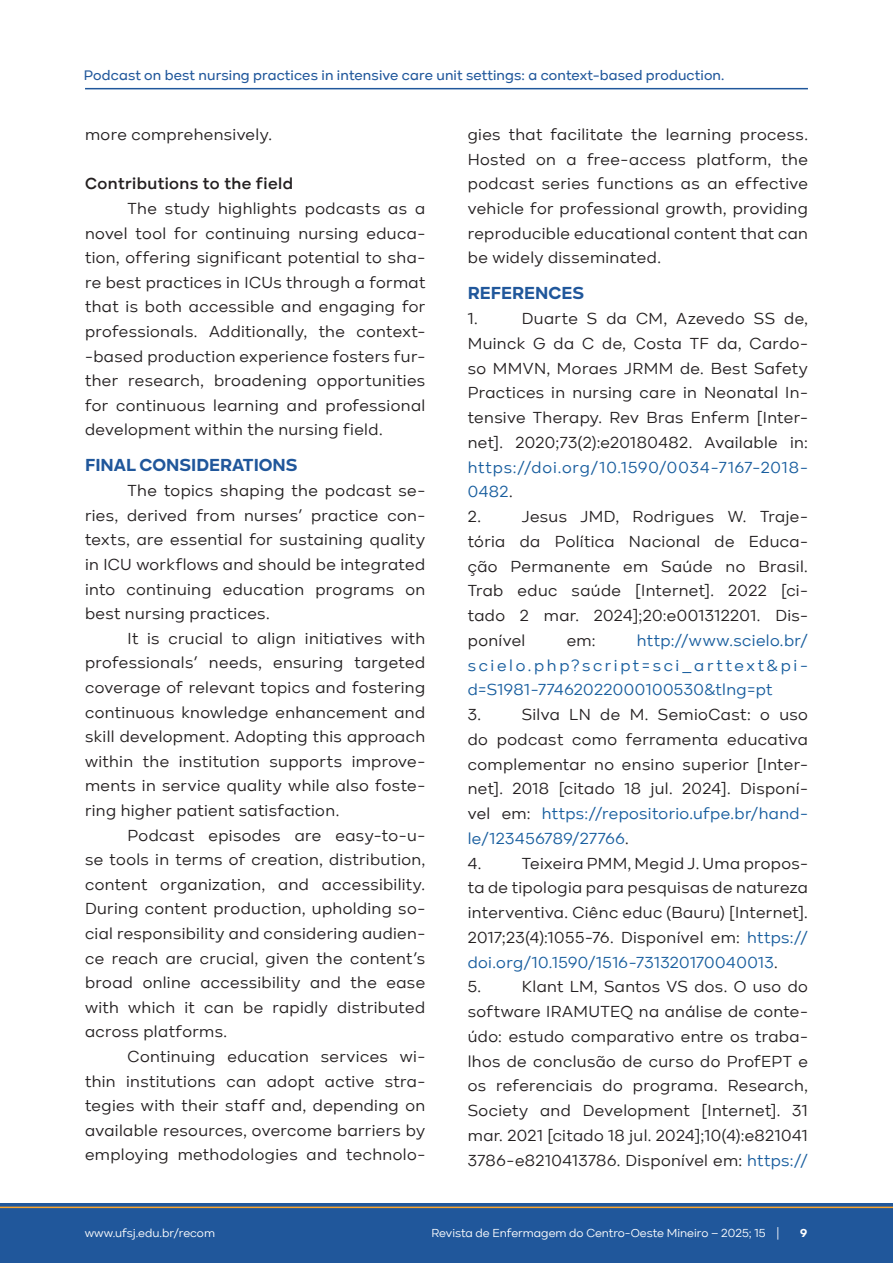
<style>
.page{position:relative;width:893px;height:1263px;background:#fff}
.page>*{position:absolute;margin:0;border:0;box-sizing:border-box;transform-origin:0 0}
.Tit_artigo{font:700 18px "Kinetika";color:#20579b}
.Texto_artigo{font:16.5px/24.6px "Kinetika";letter-spacing:.025em;color:#231f20;text-align:justify}
.Texto_artigo-2{font:16.5px/24.8px "Kinetika";letter-spacing:.03em;color:#175d9e;text-align:justify}
.Texto_artigo-3{font:600 16.5px "Kinetika";letter-spacing:.025em;color:#231f20}
.t1{font:500 14.25px "Kinetika";letter-spacing:.01em;color:#20579b}
.t2{font:12px "Kinetika";color:#fff}
.t3{font:700 12px "Kinetika";color:#fff}
.s1{color:#175d9e}
</style>
<div class="page">
<div style="left:0;top:1203px;width:893px;height:60px;background:#20579b"></div>
<hr style="left:0;top:1206px;width:893px;height:2px;background:#f9a42e">
<hr style="left:85px;top:88px;width:723px;height:1px;background:#20579b">
<p class="t1" style="left:84px;top:67px;width:642px">Podcast on best nursing practices in intensive care unit settings: a context-based production.</p>
<p class="Texto_artigo" style="left:85px;top:122px;width:188px">more comprehensively.</p>
<p class="Texto_artigo-3" style="left:85px;top:174px;width:210px">Contributions to the field</p>
<p class="Texto_artigo" style="left:85px;top:196px;width:342px;text-indent:43px">The study highlights podcasts as a novel tool for continuing nursing educa&shy;tion, offering significant potential to sha&shy;re best practices in ICUs through a format that is both accessible and engaging for professionals. Additionally, the context--based production experience fosters fur&shy;ther research, broadening opportunities for continuous learning and professional development within the nursing field.</p>
<p class="Tit_artigo" style="left:85px;top:454px;width:214px">FINAL CONSIDERATIONS</p>
<p class="Texto_artigo" style="left:85px;top:478px;width:342px;text-indent:43px">The topics shaping the podcast se&shy;ries, derived from nurses’ practice con&shy;texts, are essential for sustaining quality in ICU workflows and should be integrated into continuing education programs on best nursing practices.</p>
<p class="Texto_artigo" style="left:85px;top:626px;width:342px;text-indent:43px">It is crucial to align initiatives with professionals’ needs, ensuring targeted coverage of relevant topics and fostering continuous knowledge enhancement and skill development. Adopting this approach within the institution supports improve&shy;ments in service quality while also foste&shy;ring higher patient satisfaction.</p>
<p class="Texto_artigo" style="left:85px;top:823px;width:342px;text-indent:43px">Podcast episodes are easy-to-u&shy;se tools in terms of creation, distribution, content organization, and accessibility.<br>During content production, upholding so&shy;cial responsibility and considering audien&shy;ce reach are crucial, given the content’s broad online accessibility and the ease with which it can be rapidly distributed across platforms.</p>
<p class="Texto_artigo" style="left:85px;top:1044px;width:342px;text-indent:43px">Continuing education services wi&shy;thin institutions can adopt active stra&shy;tegies with their staff and, depending on available resources, overcome barriers by employing methodologies and technolo-</p>
<p class="Texto_artigo" style="left:468px;top:122px;width:342px">gies that facilitate the learning process.<br>Hosted on a free-access platform, the podcast series functions as an effective vehicle for professional growth, providing reproducible educational content that can be widely disseminated.</p>
<p class="Tit_artigo" style="left:468px;top:282px;width:118px">REFERENCES</p>
<p class="Texto_artigo" style="left:468px;top:306px;width:12px">1.</p>
<p class="Texto_artigo" style="left:468px;top:306px;width:342px;text-indent:54px">Duarte S da CM, Azevedo SS de, Muinck G da C de, Costa TF da, Cardo&shy;so MMVN, Moraes JRMM de. Best Safety Practices in nursing care in Neonatal In&shy;tensive Therapy. Rev Bras Enferm [Inter&shy;net]. 2020;73(2):e20180482. Available in: <span class="s1">https://doi.org/10.1590/0034-7167-2018- 0482</span>.</p>
<p class="Texto_artigo" style="left:468px;top:504px;width:15px">2.</p>
<p class="Texto_artigo" style="left:468px;top:504px;width:342px;text-indent:54px">Jesus JMD, Rodrigues W. Traje&shy;tória da Política Nacional de Educa&shy;ção Permanente em Saúde no Brasil.<br>Trab educ saúde [Internet]. 2022 [ci&shy;tado 2 mar. 2024];20:e001312201. Dis&shy;ponível</p>
<p class="Texto_artigo-2" style="left:468px;top:628px;width:342px;text-indent:169px">http://www.scielo.br/ scielo.php?script=sci_arttext&amp;pi&shy;d=S1981-77462022000100530&amp;tlng=pt</p>
<p class="Texto_artigo" style="left:468px;top:702px;width:15px">3.</p>
<p class="Texto_artigo" style="left:567px;top:628px;width:30px">em:</p>
<p class="Texto_artigo" style="left:468px;top:702px;width:342px;text-indent:54px">Silva LN de M. SemioCast: o uso do podcast como ferramenta educativa complementar no ensino superior [Inter&shy;net]. 2018 [citado 18 jul. 2024]. Disponí&shy;vel em: <span class="s1">https://repositorio.ufpe.br/hand&shy;le/123456789/27766</span>.</p>
<p class="Texto_artigo" style="left:468px;top:851px;width:15px">4.</p>
<p class="Texto_artigo" style="left:468px;top:851px;width:342px;text-indent:54px">Teixeira PMM, Megid J. Uma propos&shy;ta de tipologia para pesquisas de natureza interventiva. Ciênc educ (Bauru) [Internet].<br>2017;23(4):1055-76. Disponível em: <span class="s1">https:// doi.org/10.1590/1516-731320170040013</span>.</p>
<p class="Texto_artigo" style="left:468px;top:974px;width:15px">5.</p>
<p class="Texto_artigo" style="left:468px;top:974px;width:342px;text-indent:54px">Klant LM, Santos VS dos. O uso do software IRAMUTEQ na análise de conte&shy;údo: estudo comparativo entre os traba&shy;lhos de conclusão de curso do ProfEPT e os referenciais do programa. Research, Society and Development [Internet]. 31 mar. 2021 [citado 18 jul. 2024];10(4):e821041<br>3786-e8210413786. Disponível em: <span class="s1">https://</span></p>
<p class="t2" style="left:85px;top:1226px;width:132px">www.ufsj.edu.br/recom</p>
<p class="t2" style="left:431px;top:1226px;width:349px">Revista de Enfermagem do Centro-Oeste Mineiro – 2025; 15 |</p>
<p class="t3" style="left:800px;top:1226px;width:9px">9</p>
</div>
